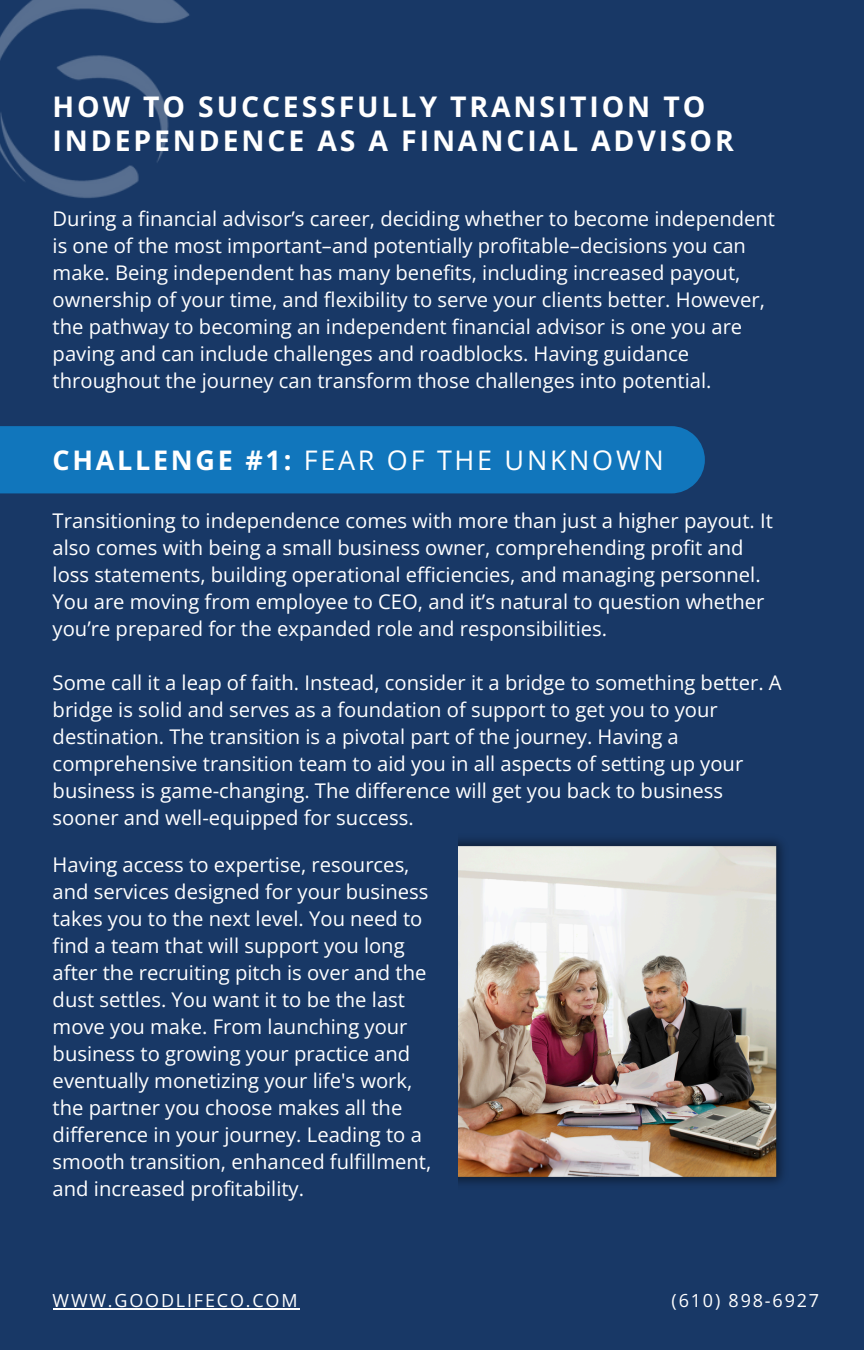
<style>
.page{position:relative;width:864px;height:1350px;background:#183866}
.page>*{position:absolute;margin:0;border:0;box-sizing:border-box;transform-origin:0 0}
.t1{font:700 28.35px/33.8px "Open Sans";letter-spacing:.1em;color:#fff}
.t2{font:27px "Open Sans";letter-spacing:.1em;color:#fff}
.t3{font:20.25px/27px "Open Sans";color:#fff}
.t4{font:18px "Open Sans";letter-spacing:.1em;color:#fff}
.s1{font-weight:700}
</style>
<div class="page">
<img style="left:459px;top:839px;width:324px;height:345px">
<hr style="left:53px;top:1309px;width:246px;height:1px;background:#fff">
<div style="left:0;top:426px;width:705px;height:67px;background:#1176bc"></div>
<img style="left:0;top:0;width:190px;height:198px">
<p class="t1" style="left:53px;top:89px;width:683px">HOW TO SUCCESSFULLY TRANSITION TO<br>INDEPENDENCE AS A FINANCIAL ADVISOR</p>
<h1 class="t3" style="left:53px;top:205px;width:724px">During a financial advisor’s career, deciding whether to become independent is one of the most important–and potentially profitable–decisions you can make. Being independent has many benefits, including increased payout, ownership of your time, and flexibility to serve your clients better. However, the pathway to becoming an independent financial advisor is one you are paving and can include challenges and roadblocks. Having guidance throughout the journey can transform those challenges into potential.</h1>
<h3 class="t2" style="left:53px;top:441px;width:613px"><span class="s1">CHALLENGE #1:</span> FEAR OF THE UNKNOWN</h3>
<h3 class="t3" style="left:53px;top:506px;width:722px">Transitioning to independence comes with more than just a higher payout. It also comes with being a small business owner, comprehending profit and loss statements, building operational efficiencies, and managing personnel.<br>You are moving from employee to CEO, and it’s natural to question whether you’re prepared for the expanded role and responsibilities.</h3>
<h3 class="t3" style="left:53px;top:668px;width:731px">Some call it a leap of faith. Instead, consider it a bridge to something better. A bridge is solid and serves as a foundation of support to get you to your destination. The transition is a pivotal part of the journey. Having a comprehensive transition team to aid you in all aspects of setting up your business is game-changing. The difference will get you back to business sooner and well-equipped for success.</h3>
<p class="t3" style="left:53px;top:850px;width:380px">Having access to expertise, resources, and services designed for your business takes you to the next level. You need to find a team that will support you long after the recruiting pitch is over and the dust settles. You want it to be the last move you make. From launching your business to growing your practice and eventually monetizing your life's work, the partner you choose makes all the difference in your journey. Leading to a smooth transition, enhanced fulfillment, and increased profitability.</p>
<h3 class="t4" style="left:53px;top:1288px;width:246px">WWW.GOODLIFECO.COM</h3>
<h2 class="t4" style="left:672px;top:1288px;width:149px">(610) 898-6927</h2>
</div>
